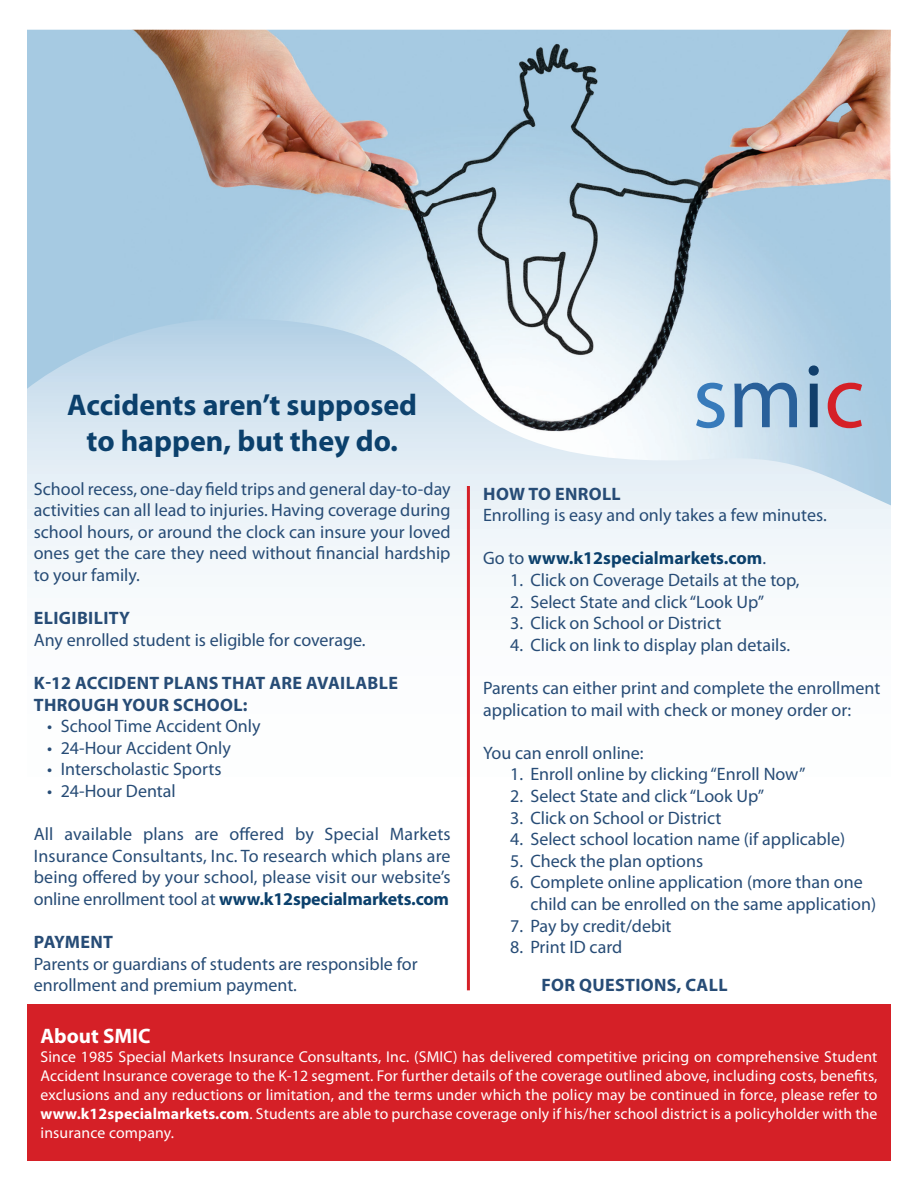
<style>
.page{position:relative;width:918px;height:1188px;background:#fff}
.page>*{position:absolute;margin:0;border:0;box-sizing:border-box;transform-origin:0 0}
.t1{font:700 30px/36px "Myriad Pro";color:#0b406c;text-align:center}
.t2{font:700 21px "Myriad Pro";color:#fff}
.t3{font:18px/21.6px "Myriad Pro";color:#274c76}
.t4{font:700 18px/21.6px "Myriad Pro";letter-spacing:.02em;color:#274c76}
.t5{font:700 18px "Myriad Pro";color:#0b406c}
.t6{font:15.75px/18.9px "Myriad Pro";letter-spacing:.01em;color:#fff;text-align:justify}
.s1{font-weight:700;color:#0b406c}
.s2{font-weight:700}
.s3{font-weight:400;color:#274c76}
</style>
<div class="page">
<svg style="left:27px;top:505px;width:864px;height:486px"></svg>
<img style="left:27px;top:30px;width:864px;height:475px">
<hr style="left:467px;top:486px;width:3px;height:504px;background:#d52027">
<svg style="left:696px;top:383px;width:29px;height:45px"></svg>
<svg style="left:734px;top:383px;width:63px;height:44px;background:#83a7c8"></svg>
<svg style="left:809px;top:365px;width:10px;height:62px"></svg>
<svg style="left:828px;top:383px;width:34px;height:45px;background:#bc8b9c"></svg>
<div style="left:27px;top:1004px;width:864px;height:157px;background:#d52027"></div>
<p class="t1" style="left:67px;top:386px;width:351px">Accidents aren’t supposed to happen, but they do.</p>
<p class="t3" style="left:34px;top:478px;width:418px;text-align:justify">School recess, one-day field trips and general day-to-day activities can all lead to injuries. Having coverage during school hours, or around the clock can insure your loved ones get the care they need without financial hardship to your family.</p>
<p class="t4" style="left:34px;top:607px;width:98px">ELIGIBILITY</p>
<p class="t3" style="left:34px;top:629px;width:333px">Any enrolled student is eligible for coverage.</p>
<p class="t4" style="left:34px;top:672px;width:366px">K-12 ACCIDENT PLANS THAT ARE AVAILABLE<br>THROUGH YOUR SCHOOL:</p>
<p class="t3" style="left:47px;top:715px;width:215px">• School Time Accident Only</p>
<p class="t3" style="left:47px;top:737px;width:185px">• 24-Hour Accident Only</p>
<p class="t3" style="left:47px;top:758px;width:176px">• Interscholastic Sports</p>
<p class="t3" style="left:47px;top:780px;width:130px">• 24-Hour Dental</p>
<p class="t3" style="left:34px;top:823px;width:418px;text-align:justify">All available plans are offered by Special Markets Insurance Consultants, Inc. To research which plans are being offered by your school, please visit our website’s online enrollment tool at <span class="s1">www.k12specialmarkets.com</span></p>
<p class="t4" style="left:34px;top:931px;width:81px">PAYMENT</p>
<p class="t3" style="left:34px;top:953px;width:385px">Parents or guardians of students are responsible for enrollment and premium payment.</p>
<p class="t3" style="left:483px;top:482px;width:345px"><span class="s2">HOW TO ENROLL<br></span>Enrolling is easy and only takes a few minutes.</p>
<p class="t5" style="left:483px;top:546px;width:285px"><span class="s3">Go to</span> www.k12specialmarkets.com<span class="s3">.</span></p>
<p class="t3" style="left:510px;top:569px;width:291px">1. Click on Coverage Details at the top,</p>
<p class="t3" style="left:510px;top:590px;width:255px">2. Select State and click “Look Up”</p>
<p class="t3" style="left:510px;top:612px;width:213px">3. Click on School or District</p>
<p class="t3" style="left:510px;top:634px;width:282px">4. Click on link to display plan details.</p>
<p class="t3" style="left:483px;top:677px;width:399px">Parents can either print and complete the enrollment</p>
<p class="t3" style="left:483px;top:698px;width:370px">application to mail with check or money order or:</p>
<p class="t3" style="left:483px;top:742px;width:162px">You can enroll online:</p>
<p class="t3" style="left:510px;top:763px;width:297px">1. Enroll online by clicking “Enroll Now”</p>
<p class="t3" style="left:510px;top:785px;width:255px">2. Select State and click “Look Up”</p>
<p class="t3" style="left:510px;top:806px;width:213px">3. Click on School or District</p>
<p class="t3" style="left:510px;top:828px;width:337px">4. Select school location name (if applicable)</p>
<p class="t3" style="left:510px;top:850px;width:195px">5. Check the plan options</p>
<p class="t3" style="left:530px;top:871px;width:347px;text-indent:-20px">6. Complete online application (more than one child can be enrolled on the same application)</p>
<p class="t3" style="left:510px;top:914px;width:163px">7. Pay by credit/debit</p>
<p class="t3" style="left:510px;top:936px;width:114px">8. Print ID card</p>
<p class="t4" style="left:541px;top:973px;width:188px">FOR QUESTIONS, CALL</p>
<p class="t2" style="left:40px;top:1023px;width:112px">About SMIC</p>
<p class="t6" style="left:40px;top:1047px;width:839px">Since 1985 Special Markets Insurance Consultants, Inc. (SMIC) has delivered competitive pricing on comprehensive Student Accident Insurance coverage to the K-12 segment. For further details of the coverage outlined above, including costs, benefits, exclusions and any reductions or limitation, and the terms under which the policy may be continued in force, please refer to <span class="s2">www.k12specialmarkets.com</span>. Students are able to purchase coverage only if his/her school district is a policyholder with the insurance company.</p>
</div>
